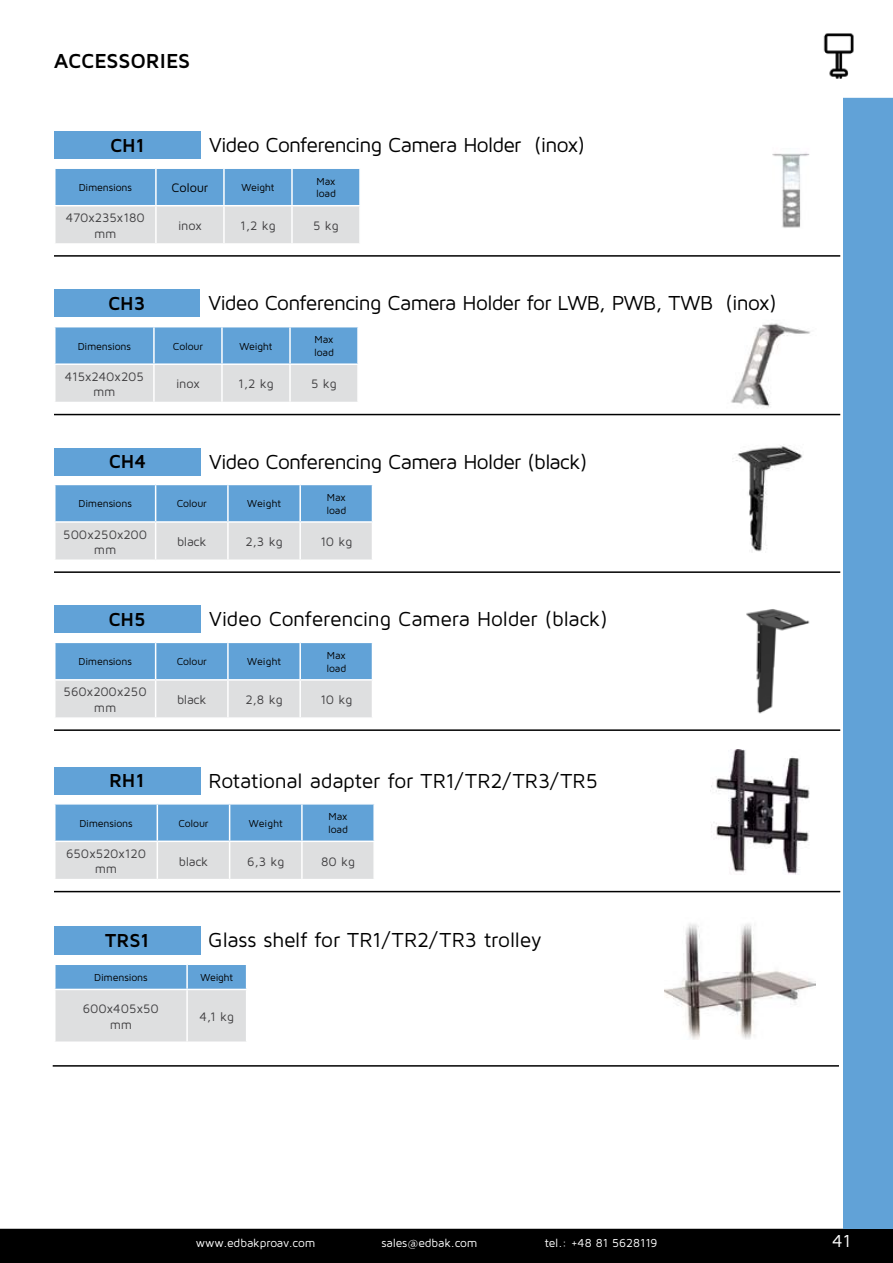
<style>
.page{position:relative;width:893px;height:1263px;background:#fff}
.page>*{position:absolute;margin:0;border:0;box-sizing:border-box;transform-origin:0 0}
.t1{font:21px "Maven Pro";letter-spacing:-.03em;color:#000}
.t2{font:21px "Maven Pro";letter-spacing:-.005em;color:#000}
.t3{font:700 21px "Maven Pro";letter-spacing:-.005em;color:#000}
.t4{font:700 19.5px "Maven Pro";color:#000}
.t5{font:18px "Maven Pro";color:#fff}
.t6{font:12.75px/15.3px "Maven Pro";color:#414042;text-align:center}
.t7{font:12.75px "Maven Pro";letter-spacing:-.015em;color:#000}
.t8{font:12px "Maven Pro";letter-spacing:-.01em;color:#fff}
.t9{font:10.5px/12.6px "Maven Pro";letter-spacing:-.015em;color:#000}
</style>
<div class="page">
<div style="left:0;top:1229px;width:893px;height:34px;background:#000"></div>
<div style="left:844px;top:85px;width:49px;height:1144px;background:#61a2d7"></div>
<svg style="left:835px;top:78px;width:58px;height:19px"></svg>
<img style="left:823px;top:33px;width:31px;height:45px">
<hr style="left:53px;top:1065px;width:786px;height:2px;background:#000">
<div style="left:54px;top:289px;width:146px;height:28px;background:#61a2d7"></div>
<svg style="left:56px;top:327px;width:301px;height:75px;background:#a1c1db"></svg>
<hr style="left:153px;top:327px;width:2px;height:36px;background:#fff">
<hr style="left:221px;top:327px;width:2px;height:36px;background:#fff">
<hr style="left:289px;top:327px;width:2px;height:36px;background:#fff">
<hr style="left:54px;top:363px;width:100px;height:2px;background:#fff">
<hr style="left:154px;top:363px;width:68px;height:2px;background:#fff">
<hr style="left:153px;top:365px;width:2px;height:37px;background:#fff">
<hr style="left:222px;top:363px;width:68px;height:2px;background:#fff">
<hr style="left:221px;top:365px;width:2px;height:37px;background:#fff">
<hr style="left:290px;top:363px;width:69px;height:2px;background:#fff">
<hr style="left:289px;top:365px;width:2px;height:37px;background:#fff">
<hr style="left:54px;top:414px;width:786px;height:1px;background:#000">
<img style="left:731px;top:323px;width:79px;height:84px">
<div style="left:54px;top:767px;width:146px;height:27px;background:#61a2d7"></div>
<svg style="left:56px;top:804px;width:317px;height:75px;background:#a2c1dc"></svg>
<hr style="left:157px;top:804px;width:1px;height:36px;background:#fff">
<hr style="left:229px;top:804px;width:1px;height:36px;background:#fff">
<hr style="left:301px;top:804px;width:2px;height:36px;background:#fff">
<hr style="left:54px;top:840px;width:103px;height:2px;background:#fff">
<hr style="left:157px;top:840px;width:73px;height:2px;background:#fff">
<hr style="left:157px;top:842px;width:1px;height:37px;background:#fff">
<hr style="left:230px;top:840px;width:72px;height:2px;background:#fff">
<hr style="left:229px;top:842px;width:1px;height:37px;background:#fff">
<hr style="left:302px;top:840px;width:73px;height:2px;background:#fff">
<hr style="left:301px;top:842px;width:2px;height:37px;background:#fff">
<hr style="left:54px;top:891px;width:786px;height:1px;background:#000">
<img style="left:711px;top:749px;width:99px;height:126px">
<div style="left:54px;top:605px;width:146px;height:28px;background:#61a2d7"></div>
<svg style="left:56px;top:643px;width:316px;height:74px;background:#9fc0db"></svg>
<hr style="left:155px;top:643px;width:1px;height:36px;background:#fff">
<hr style="left:227px;top:643px;width:2px;height:36px;background:#fff">
<hr style="left:299px;top:643px;width:2px;height:36px;background:#fff">
<hr style="left:54px;top:679px;width:102px;height:2px;background:#fff">
<hr style="left:156px;top:679px;width:72px;height:2px;background:#fff">
<hr style="left:155px;top:681px;width:1px;height:36px;background:#fff">
<hr style="left:228px;top:679px;width:72px;height:2px;background:#fff">
<hr style="left:227px;top:681px;width:2px;height:36px;background:#fff">
<hr style="left:300px;top:679px;width:73px;height:2px;background:#fff">
<hr style="left:299px;top:681px;width:2px;height:36px;background:#fff">
<hr style="left:54px;top:729px;width:786px;height:2px;background:#000">
<img style="left:746px;top:609px;width:64px;height:105px">
<div style="left:54px;top:926px;width:147px;height:28px;background:#61a2d7"></div>
<svg style="left:56px;top:964px;width:191px;height:77px;background:#b7ccdd"></svg>
<hr style="left:246px;top:990px;width:1px;height:51px;background:#fff">
<hr style="left:186px;top:965px;width:2px;height:24px;background:#fff">
<hr style="left:54px;top:989px;width:133px;height:1px;background:#fff">
<hr style="left:187px;top:989px;width:60px;height:1px;background:#fff">
<hr style="left:186px;top:990px;width:2px;height:51px;background:#fff">
<img style="left:665px;top:923px;width:151px;height:117px">
<svg style="left:56px;top:169px;width:303px;height:74px;background:#a0c1db"></svg>
<hr style="left:155px;top:169px;width:2px;height:36px;background:#fff">
<hr style="left:223px;top:169px;width:2px;height:36px;background:#fff">
<hr style="left:291px;top:169px;width:2px;height:36px;background:#fff">
<hr style="left:54px;top:205px;width:102px;height:1px;background:#fff">
<hr style="left:156px;top:205px;width:68px;height:1px;background:#fff">
<hr style="left:155px;top:206px;width:2px;height:37px;background:#fff">
<hr style="left:224px;top:205px;width:68px;height:1px;background:#fff">
<hr style="left:223px;top:206px;width:2px;height:37px;background:#fff">
<hr style="left:292px;top:205px;width:69px;height:1px;background:#fff">
<hr style="left:291px;top:206px;width:2px;height:37px;background:#fff">
<hr style="left:54px;top:255px;width:786px;height:2px;background:#000">
<div style="left:55px;top:131px;width:146px;height:28px;background:#61a2d7"></div>
<img style="left:772px;top:153px;width:38px;height:75px">
<svg style="left:56px;top:485px;width:316px;height:74px;background:#a0c0db"></svg>
<hr style="left:155px;top:485px;width:1px;height:36px;background:#fff">
<hr style="left:227px;top:485px;width:2px;height:36px;background:#fff">
<hr style="left:299px;top:485px;width:2px;height:36px;background:#fff">
<hr style="left:54px;top:521px;width:102px;height:2px;background:#fff">
<hr style="left:156px;top:521px;width:72px;height:2px;background:#fff">
<hr style="left:155px;top:523px;width:1px;height:36px;background:#fff">
<hr style="left:228px;top:521px;width:72px;height:2px;background:#fff">
<hr style="left:227px;top:523px;width:2px;height:36px;background:#fff">
<hr style="left:300px;top:521px;width:73px;height:2px;background:#fff">
<hr style="left:299px;top:523px;width:2px;height:36px;background:#fff">
<hr style="left:54px;top:571px;width:786px;height:2px;background:#000">
<div style="left:54px;top:448px;width:147px;height:27px;background:#61a2d7"></div>
<img style="left:736px;top:445px;width:67px;height:107px">
<p class="t3" style="left:54px;top:48px;width:138px">ACCESSORIES</p>
<p class="t4" style="left:110px;top:133px;width:37px">CH1</p>
<p class="t1" style="left:209px;top:132px;width:377px">Video Conferencing Camera Holder (inox)</p>
<p class="t9" style="left:79px;top:181px;width:55px">Dimensions</p>
<p class="t7" style="left:172px;top:180px;width:38px">Colour</p>
<p class="t9" style="left:242px;top:181px;width:34px">Weight</p>
<p class="t9" style="left:316px;top:175px;width:21px">Max load</p>
<p class="t6" style="left:66px;top:210px;width:81px">470x235x180 mm</p>
<p class="t6" style="left:178px;top:217px;width:25px">inox</p>
<p class="t6" style="left:240px;top:217px;width:37px">1,2 kg</p>
<p class="t6" style="left:313px;top:217px;width:27px">5 kg</p>
<p class="t4" style="left:108px;top:291px;width:39px">CH3</p>
<p class="t1" style="left:208px;top:290px;width:570px">Video Conferencing Camera Holder for LWB, PWB, TWB (inox)</p>
<p class="t9" style="left:78px;top:339px;width:55px">Dimensions</p>
<p class="t9" style="left:173px;top:339px;width:32px">Colour</p>
<p class="t9" style="left:240px;top:339px;width:34px">Weight</p>
<p class="t9" style="left:314px;top:333px;width:21px">Max load</p>
<p class="t6" style="left:65px;top:368px;width:81px">415x240x205 mm</p>
<p class="t6" style="left:176px;top:376px;width:25px">inox</p>
<p class="t6" style="left:238px;top:376px;width:37px">1,2 kg</p>
<p class="t6" style="left:311px;top:376px;width:27px">5 kg</p>
<p class="t4" style="left:109px;top:449px;width:39px">CH4</p>
<p class="t1" style="left:209px;top:448px;width:380px">Video Conferencing Camera Holder (black)</p>
<p class="t9" style="left:79px;top:497px;width:55px">Dimensions</p>
<p class="t9" style="left:177px;top:497px;width:32px">Colour</p>
<p class="t9" style="left:247px;top:497px;width:35px">Weight</p>
<p class="t9" style="left:326px;top:491px;width:21px">Max load</p>
<p class="t6" style="left:63px;top:526px;width:85px">500x250x200 mm</p>
<p class="t6" style="left:177px;top:534px;width:31px">black</p>
<p class="t6" style="left:246px;top:534px;width:39px">2,3 kg</p>
<p class="t6" style="left:320px;top:534px;width:33px">10 kg</p>
<p class="t4" style="left:108px;top:607px;width:39px">CH5</p>
<p class="t1" style="left:209px;top:606px;width:400px">Video Conferencing Camera Holder (black)</p>
<p class="t9" style="left:79px;top:655px;width:55px">Dimensions</p>
<p class="t9" style="left:177px;top:655px;width:32px">Colour</p>
<p class="t9" style="left:247px;top:655px;width:35px">Weight</p>
<p class="t9" style="left:326px;top:649px;width:21px">Max load</p>
<p class="t6" style="left:64px;top:684px;width:85px">560x200x250 mm</p>
<p class="t6" style="left:177px;top:692px;width:31px">black</p>
<p class="t6" style="left:246px;top:692px;width:38px">2,8 kg</p>
<p class="t6" style="left:320px;top:692px;width:33px">10 kg</p>
<p class="t4" style="left:109px;top:768px;width:37px">RH1</p>
<p class="t1" style="left:209px;top:767px;width:391px">Rotational adapter for TR1/TR2/TR3/TR5</p>
<p class="t9" style="left:79px;top:816px;width:55px">Dimensions</p>
<p class="t9" style="left:178px;top:816px;width:32px">Colour</p>
<p class="t9" style="left:249px;top:816px;width:35px">Weight</p>
<p class="t9" style="left:328px;top:810px;width:21px">Max load</p>
<p class="t6" style="left:66px;top:845px;width:81px">650x520x120 mm</p>
<p class="t6" style="left:179px;top:853px;width:31px">black</p>
<p class="t6" style="left:247px;top:853px;width:39px">6,3 kg</p>
<p class="t6" style="left:321px;top:853px;width:35px">80 kg</p>
<p class="t4" style="left:105px;top:928px;width:46px">TRS1</p>
<p class="t2" style="left:208px;top:927px;width:335px">Glass shelf for TR1/TR2/TR3 trolley</p>
<p class="t9" style="left:94px;top:971px;width:55px">Dimensions</p>
<p class="t9" style="left:200px;top:971px;width:34px">Weight</p>
<p class="t6" style="left:83px;top:1001px;width:78px">600x405x50 mm</p>
<p class="t6" style="left:200px;top:1008px;width:36px">4,1 kg</p>
<p class="t8" style="left:196px;top:1235px;width:121px">www.edbakproav.com</p>
<p class="t8" style="left:381px;top:1235px;width:98px">sales@edbak.com</p>
<p class="t8" style="left:545px;top:1235px;width:114px">tel.: +48 81 5628119</p>
<p class="t5" style="left:832px;top:1230px;width:20px">41</p>
</div>
